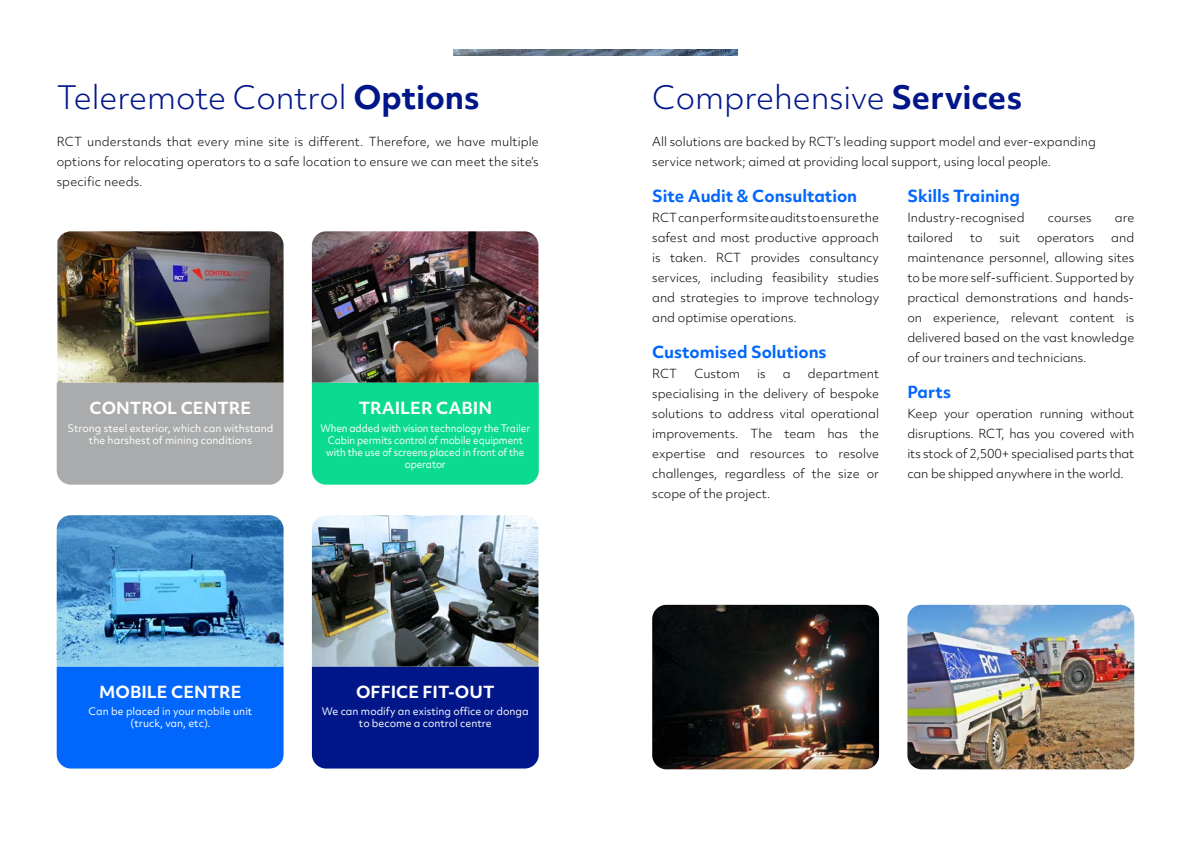
<style>
.page{position:relative;width:1191px;height:842px;background:#fff}
.page>*{position:absolute;margin:0;border:0;box-sizing:border-box;transform-origin:0 0}
.t1{font:300 31px "Objektiv Mk 2";color:#001689}
.t2{font:700 16px "Objektiv Mk 2";color:#0066fc}
.t3{font:700 16px "Objektiv Mk 2";color:#fff}
.t4{font:300 12px/20px "Objektiv Mk 2";color:#000;text-align:justify}
.t5{font:10px/12px "Objektiv Mk 2";color:#fff;text-align:center}
.t6{font:10px/12px "Objektiv Mk 2";color:#fff;text-align:center;scale:.94 1}
.s1{font-weight:700}
</style>
<div class="page">
<div style="left:312px;top:383px;width:227px;height:102px;background:#0bdb90"></div>
<div style="left:57px;top:383px;width:226px;height:102px;background:#a9abac"></div>
<div style="left:312px;top:666px;width:227px;height:102px;background:#001689"></div>
<div style="left:57px;top:666px;width:226px;height:102px;background:#0066fc"></div>
<img style="left:57px;top:231px;width:226px;height:152px">
<img style="left:312px;top:231px;width:226px;height:152px">
<img style="left:57px;top:515px;width:226px;height:151px">
<img style="left:312px;top:515px;width:226px;height:151px">
<img style="left:454px;top:50px;width:283px;height:5px">
<img style="left:652px;top:605px;width:227px;height:164px">
<img style="left:907px;top:605px;width:227px;height:164px">
<h1 class="t1" style="left:57px;top:76px;width:424px">Teleremote Control <span class="s1">Options</span></h1>
<p class="t4" style="left:57px;top:131px;width:483px">RCT understands that every mine site is different. Therefore, we have multiple options for relocating operators to a safe location to ensure we can meet the site’s specific needs.</p>
<h2 class="t3" style="left:90px;top:396px;width:163px">CONTROL CENTRE</h2>
<p class="t5" style="left:67px;top:422px;width:207px">Strong steel exterior, which can withstand the harshest of mining conditions</p>
<h2 class="t3" style="left:359px;top:396px;width:135px">TRAILER CABIN</h2>
<p class="t6" style="left:320px;top:422px;width:225px">When added with vision technology the Trailer Cabin permits control of mobile equipment with the use of screens placed in front of the operator</p>
<h2 class="t3" style="left:99px;top:680px;width:144px">MOBILE CENTRE</h2>
<p class="t5" style="left:89px;top:706px;width:165px">Can be placed in your mobile unit (truck, van, etc).</p>
<h2 class="t3" style="left:356px;top:680px;width:140px">OFFICE FIT-OUT</h2>
<p class="t5" style="left:322px;top:706px;width:208px">We can modify an existing office or donga to become a control centre</p>
<h1 class="t1" style="left:652px;top:76px;width:372px">Comprehensive <span class="s1">Services</span></h1>
<p class="t4" style="left:652px;top:131px;width:445px">All solutions are backed by RCT’s leading support model and ever-expanding service network; aimed at providing local support, using local people.</p>
<h2 class="t2" style="left:652px;top:184px;width:206px">Site Audit &amp; Consultation</h2>
<p class="t4" style="left:652px;top:207px;width:228px">RCT can perform site audits to ensure the safest and most productive approach is taken. RCT provides consultancy services, including feasibility studies and strategies to improve technology and optimise operations.</p>
<h2 class="t2" style="left:652px;top:341px;width:176px">Customised Solutions</h2>
<p class="t4" style="left:652px;top:363px;width:27px">RCT</p>
<p class="t4" style="left:694px;top:363px;width:47px">Custom</p>
<p class="t4" style="left:757px;top:363px;width:10px">is</p>
<p class="t4" style="left:783px;top:363px;width:9px">a</p>
<h2 class="t2" style="left:907px;top:184px;width:114px">Skills Training</h2>
<p class="t4" style="left:907px;top:207px;width:119px">Industry-recognised</p>
<p class="t4" style="left:1047px;top:207px;width:45px">courses</p>
<p class="t4" style="left:1115px;top:207px;width:21px">are</p>
<p class="t4" style="left:907px;top:227px;width:47px">tailored</p>
<p class="t4" style="left:970px;top:227px;width:14px">to</p>
<p class="t4" style="left:999px;top:227px;width:22px">suit</p>
<p class="t4" style="left:1037px;top:227px;width:59px">operators</p>
<p class="t4" style="left:907px;top:227px;width:228px;text-indent:204px">and maintenance personnel, allowing sites to be more self-sufficient. Supported by practical demonstrations and hands&shy;on experience, relevant content is delivered based on the vast knowledge of our trainers and technicians.</p>
<h2 class="t2" style="left:907px;top:381px;width:45px">Parts</h2>
<p class="t4" style="left:907px;top:403px;width:228px">Keep your operation running without disruptions. RCT, has you covered with its stock of 2,500+ specialised parts that can be shipped anywhere in the world.</p>
<p class="t4" style="left:652px;top:363px;width:228px;text-indent:156px">department specialising in the delivery of bespoke solutions to address vital operational improvements. The team has the expertise and resources to resolve challenges, regardless of the size or scope of the project.</p>
</div>
